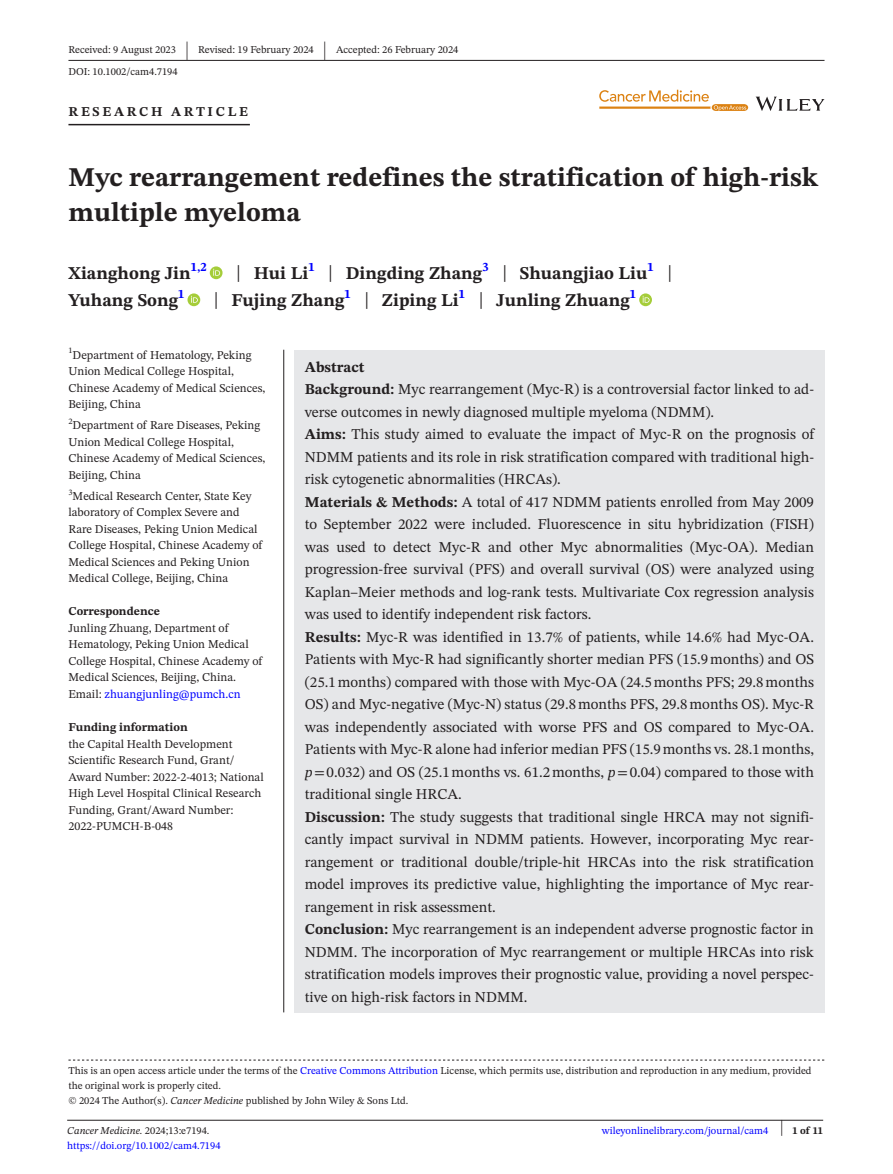
<style>
.page{position:relative;width:893px;height:1174px;background:#fff}
.page>*{position:absolute;margin:0;border:0;box-sizing:border-box;transform-origin:0 0}
.t1{font:700 27px/34.5px "STIX Two Text";color:#231f20}
.t2{font:25.65px "STIX Two Text";color:#231f20;scale:.49 1}
.t3{font:700 18px "STIX Two Text";color:#231f20}
.t4{font:15px/22.5px "STIX Two Text";color:#231f20}
.t5{font:700 13.5px "STIX Two Text";letter-spacing:.2em;color:#231f20}
.t6{font:12px/16.5px "STIX Two Text";color:#231f20}
.t7{font:700 12px "STIX Two Text";color:#231f20}
.t8{font:10.5px/15px "STIX Two Text";color:#231f20}
.t9{font:10.5px "STIX Two Text";color:#00f}
.t10{font:italic 10.5px "STIX Two Text";color:#231f20}
.t11{font:700 10.5px "STIX Two Text";color:#231f20}
.s1{font-weight:400;font-size:23.4px}
.s2{color:#00f}
.s3{font-weight:700}
.s4{font-style:italic}
.s5{font-family:"STIX"}
.s6{font-style:normal}
.s7{font-weight:400;font-size:22.2px}
</style>
<div class="page">
<hr style="left:67px;top:1119px;width:756px;height:1px;background:#231f20">
<svg style="left:756px;top:97px;width:68px;height:14px"></svg>
<svg style="left:599px;top:90px;width:149px;height:21px"></svg>
<hr style="left:68px;top:60px;width:756px;height:1px;background:#231f20">
<hr style="left:68px;top:124px;width:182px;height:1px;background:#231f20">
<svg style="left:210px;top:266px;width:13px;height:13px"></svg>
<svg style="left:213px;top:269px;width:7px;height:7px"></svg>
<svg style="left:187px;top:293px;width:13px;height:13px"></svg>
<svg style="left:191px;top:296px;width:7px;height:7px"></svg>
<svg style="left:639px;top:293px;width:13px;height:13px"></svg>
<svg style="left:643px;top:296px;width:7px;height:7px"></svg>
<div style="left:294px;top:350px;width:530px;height:662px;background:#e6e7e9"></div>
<hr style="left:283px;top:350px;width:1px;height:662px;background:#231f20">
<svg style="left:68px;top:1059px;width:756px;height:1px"></svg>
<p class="t8" style="left:68px;top:42px;width:109px">Received: 9 August 2023</p>
<h2 class="t2" style="left:185px;top:32px;width:8px">|</h2>
<p class="t8" style="left:198px;top:42px;width:117px">Revised: 19 February 2024</p>
<h2 class="t2" style="left:323px;top:32px;width:8px">|</h2>
<p class="t8" style="left:336px;top:42px;width:124px">Accepted: 26 February 2024</p>
<p class="t8" style="left:68px;top:64px;width:111px">DOI: 10.1002/cam4.7194</p>
<p class="t5" style="left:68px;top:101px;width:181px">RESEARCH ARTICLE</p>
<h1 class="t1" style="left:68px;top:161px;width:751px">Myc rearrangement redefines the stratification of high-risk multiple myeloma</h1>
<p class="t3" style="left:68px;top:260px;width:140px">Xianghong Jin<sup>1,2</sup></p>
<p class="t3" style="left:236px;top:260px;width:438px"><span class="s1">|</span> Hui Li<sup>1</sup> <span class="s1">|</span> Dingding Zhang<sup>3</sup> <span class="s1">|</span> Shuangjiao Liu<sup>1</sup> <span class="s1">|</span></p>
<p class="t3" style="left:68px;top:287px;width:118px">Yuhang Song<sup>1</sup></p>
<p class="t3" style="left:214px;top:287px;width:424px"><span class="s1">|</span> Fujing Zhang<sup>1</sup> <span class="s1">|</span> Ziping Li<sup>1</sup> <span class="s1">|</span> Junling Zhuang<sup>1</sup></p>
<p class="t6" style="left:68px;top:346px;width:198px"><sup>1</sup>Department of Hematology, Peking<br>Union Medical College Hospital,<br>Chinese Academy of Medical Sciences,<br>Beijing, China</p>
<p class="t6" style="left:68px;top:417px;width:198px"><sup>2</sup>Department of Rare Diseases, Peking<br>Union Medical College Hospital,<br>Chinese Academy of Medical Sciences,<br>Beijing, China</p>
<p class="t6" style="left:68px;top:487px;width:195px"><sup>3</sup>Medical Research Center, State Key laboratory of Complex Severe and Rare Diseases, Peking Union Medical College Hospital, Chinese Academy of Medical Sciences and Peking Union Medical College, Beijing, China</p>
<p class="t7" style="left:68px;top:603px;width:93px">Correspondence</p>
<p class="t6" style="left:68px;top:619px;width:195px">Junling Zhuang, Department of Hematology, Peking Union Medical College Hospital, Chinese Academy of Medical Sciences, Beijing, China.<br>Email: <span class="s2">zhuangjunling@pumch.cn</span></p>
<p class="t7" style="left:68px;top:718px;width:121px">Funding information</p>
<p class="t6" style="left:68px;top:735px;width:197px">the Capital Health Development<br>Scientific Research Fund, Grant/<br>Award Number: 2022-2-4013; National<br>High Level Hospital Clinical Research<br>Funding, Grant/Award Number:<br>2022-PUMCH-B-048</p>
<p class="t4" style="left:305px;top:355px;width:511px"><span class="s3">Abstract<br>Background:</span> Myc rearrangement (Myc-R) is a controversial factor linked to ad&shy;verse outcomes in newly diagnosed multiple myeloma (NDMM).<br><span class="s3">Aims:</span> This study aimed to evaluate the impact of Myc-R on the prognosis of NDMM patients and its role in risk stratification compared with traditional high&shy;risk cytogenetic abnormalities (HRCAs).<br><span class="s3">Materials &amp; Methods:</span> A total of 417 NDMM patients enrolled from May 2009 to September 2022 were included. Fluorescence in situ hybridization (FISH) was used to detect Myc-R and other Myc abnormalities (Myc-OA). Median progression-free survival (PFS) and overall survival (OS) were analyzed using Kaplan–Meier methods and log-rank tests. Multivariate Cox regression analysis was used to identify independent risk factors.<br><span class="s3">Results:</span> Myc-R was identified in 13.7% of patients, while 14.6% had Myc-OA.<br>Patients with Myc-R had significantly shorter median PFS (15.9months) and OS (25.1months) compared with those with Myc-OA (24.5months PFS; 29.8months OS) and Myc-negative (Myc-N) status (29.8months PFS, 29.8months OS). Myc-R was independently associated with worse PFS and OS compared to Myc-OA.<br>Patients with Myc-R alone had inferior median PFS (15.9months vs. 28.1months, <span class="s4">p</span><span class="s5">=</span>0.032) and OS (25.1months vs. 61.2months, <span class="s4">p</span><span class="s5">=</span>0.04) compared to those with traditional single HRCA.<br><span class="s3">Discussion:</span> The study suggests that traditional single HRCA may not signifi&shy;cantly impact survival in NDMM patients. However, incorporating Myc rear&shy;rangement or traditional double/triple-hit HRCAs into the risk stratification model improves its predictive value, highlighting the importance of Myc rear&shy;rangement in risk assessment.<br><span class="s3">Conclusion:</span> Myc rearrangement is an independent adverse prognostic factor in NDMM. The incorporation of Myc rearrangement or multiple HRCAs into risk stratification models improves their prognostic value, providing a novel perspec&shy;tive on high-risk factors in NDMM.</p>
<p class="t8" style="left:68px;top:1063px;width:745px">This is an open access article under the terms of the <span class="s2">Creative Commons Attribution</span> License, which permits use, distribution and reproduction in any medium, provided the original work is properly cited.<br>© 2024 The Author(s). <span class="s4">Cancer Medicine</span> published by John Wiley &amp; Sons Ltd.</p>
<p class="t10" style="left:67px;top:1123px;width:144px">Cancer Medicine. <span class="s6">2024;13:e7194.</span></p>
<p class="t11" style="left:780px;top:1123px;width:45px"><span class="s7">|</span> 1 of 11</p>
<p class="t9" style="left:67px;top:1138px;width:155px">https://doi.org/10.1002/cam4.7194</p>
<p class="t9" style="left:602px;top:1123px;width:168px">wileyonlinelibrary.com/journal/cam4</p>
</div>
